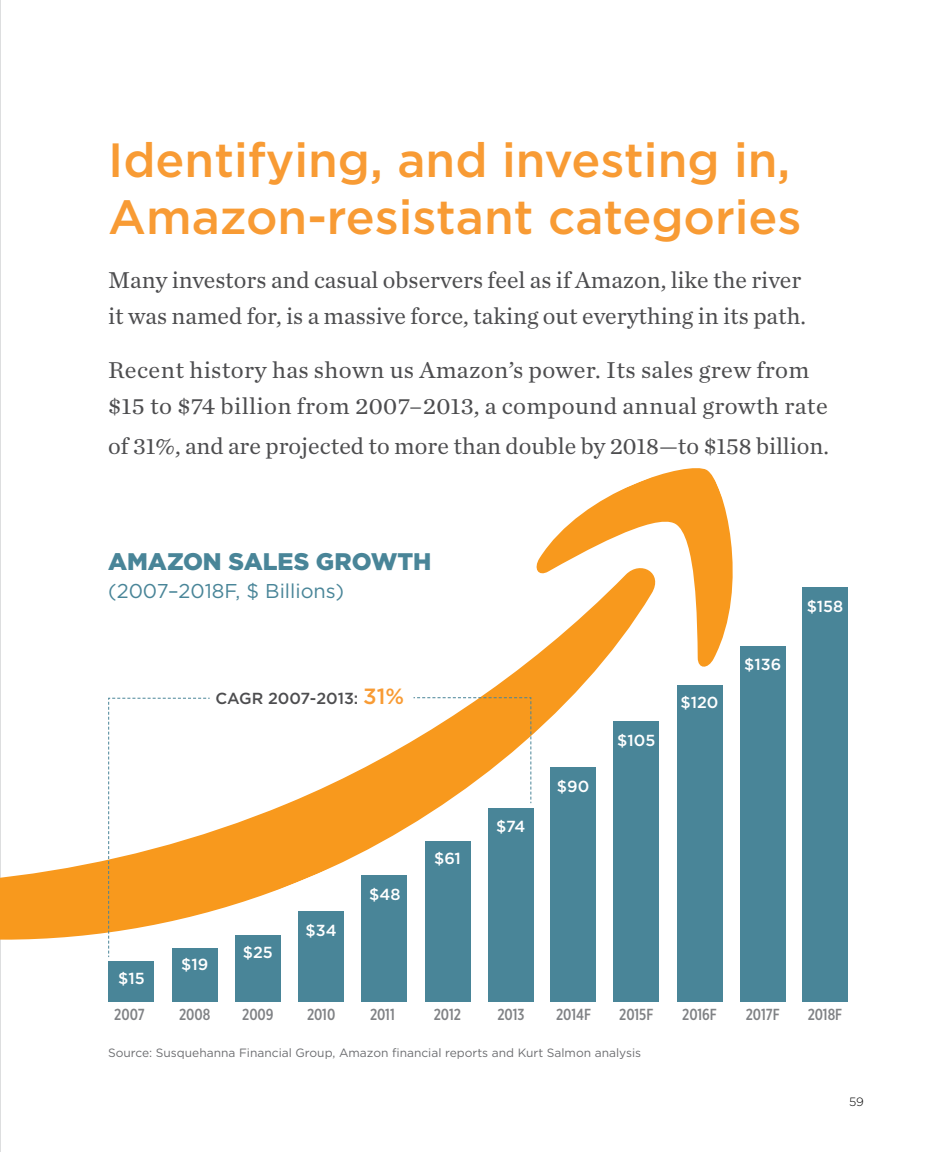
<style>
.page{position:relative;width:936px;height:1152px;background:#fff}
.page>*{position:absolute;margin:0;border:0;box-sizing:border-box;transform-origin:0 0}
.t1{font:500 48px/57.6px "Gotham";color:#f89b34}
.t2{font:24px/36px "Chronicle Text G1";color:#4d4d4f}
.t3{font:900 24px "Gotham";color:#498598}
.t4{font:20px "Gotham";color:#498598}
.t5{font:500 16px "Gotham X Narrow";color:#808285}
.t6{font:500 16px "Gotham";color:#fff}
.t7{font:500 16px "Gotham";color:#4d4d4f}
.t8{font:12px "Gotham";color:#6d6e71}
.t9{font:300 12px "Gotham";color:#000}
.s1{font-size:22px;color:#f89b34}
</style>
<div class="page">
<hr style="left:0;top:0;width:1px;height:1152px;background:#bcbec0">
<div style="left:109px;top:961px;width:45px;height:41px;background:#498598"></div>
<div style="left:172px;top:948px;width:45px;height:54px;background:#498598"></div>
<div style="left:235px;top:935px;width:46px;height:67px;background:#498598"></div>
<div style="left:299px;top:912px;width:45px;height:90px;background:#498598"></div>
<div style="left:362px;top:876px;width:45px;height:126px;background:#498598"></div>
<div style="left:425px;top:841px;width:45px;height:161px;background:#498598"></div>
<div style="left:488px;top:808px;width:46px;height:194px;background:#498598"></div>
<div style="left:550px;top:768px;width:46px;height:234px;background:#498598"></div>
<div style="left:614px;top:721px;width:45px;height:281px;background:#498598"></div>
<div style="left:677px;top:685px;width:45px;height:317px;background:#498598"></div>
<div style="left:740px;top:646px;width:45px;height:356px;background:#498598"></div>
<div style="left:802px;top:588px;width:46px;height:414px;background:#498598"></div>
<svg style="left:0;top:559px;width:614px;height:398px"></svg>
<svg style="left:533px;top:468px;width:200px;height:202px"></svg>
<svg style="left:108px;top:697px;width:103px;height:261px"></svg>
<svg style="left:413px;top:697px;width:119px;height:107px"></svg>
<p class="t1" style="left:108px;top:130px;width:695px">Identifying, and investing in,<br>Amazon-resistant categories</p>
<p class="t2" style="left:108px;top:261px;width:699px">Many investors and casual observers feel as if Amazon, like the river it was named for, is a massive force, taking out everything in its path.</p>
<p class="t2" style="left:108px;top:351px;width:721px">Recent history has shown us Amazon’s power. Its sales grew from $15 to $74 billion from 2007–2013, a compound annual growth rate</p>
<p class="t2" style="left:108px;top:427px;width:722px">of 31%, and are projected to more than double by 2018—to $158 billion.</p>
<p class="t3" style="left:108px;top:545px;width:325px">AMAZON SALES GROWTH</p>
<p class="t4" style="left:108px;top:578px;width:238px">(2007–2018F, $ Billions)</p>
<p class="t7" style="left:215px;top:688px;width:190px">CAGR 2007-2013: <span class="s1">31%</span></p>
<p class="t6" style="left:118px;top:968px;width:28px">$15</p>
<p class="t6" style="left:181px;top:954px;width:29px">$19</p>
<p class="t6" style="left:243px;top:942px;width:32px">$25</p>
<p class="t6" style="left:306px;top:920px;width:33px">$34</p>
<p class="t6" style="left:369px;top:884px;width:33px">$48</p>
<p class="t6" style="left:434px;top:848px;width:28px">$61</p>
<p class="t6" style="left:496px;top:816px;width:31px">$74</p>
<p class="t6" style="left:557px;top:776px;width:34px">$90</p>
<p class="t6" style="left:617px;top:730px;width:40px">$105</p>
<p class="t6" style="left:681px;top:692px;width:39px">$120</p>
<p class="t6" style="left:744px;top:654px;width:38px">$136</p>
<p class="t6" style="left:807px;top:596px;width:38px">$158</p>
<p class="t5" style="left:114px;top:1005px;width:32px">2007</p>
<p class="t5" style="left:179px;top:1005px;width:33px">2008</p>
<p class="t5" style="left:242px;top:1005px;width:33px">2009</p>
<p class="t5" style="left:307px;top:1005px;width:30px">2010</p>
<p class="t5" style="left:370px;top:1005px;width:26px">2011</p>
<p class="t5" style="left:434px;top:1005px;width:29px">2012</p>
<p class="t5" style="left:497px;top:1005px;width:29px">2013</p>
<p class="t5" style="left:556px;top:1005px;width:36px">2014F</p>
<p class="t5" style="left:619px;top:1005px;width:36px">2015F</p>
<p class="t5" style="left:682px;top:1005px;width:36px">2016F</p>
<p class="t5" style="left:746px;top:1005px;width:35px">2017F</p>
<p class="t5" style="left:808px;top:1005px;width:36px">2018F</p>
<p class="t8" style="left:108px;top:1045px;width:535px">Source: Susquehanna Financial Group, Amazon financial reports and Kurt Salmon analysis</p>
<p class="t9" style="left:849px;top:1094px;width:16px">59</p>
</div>
